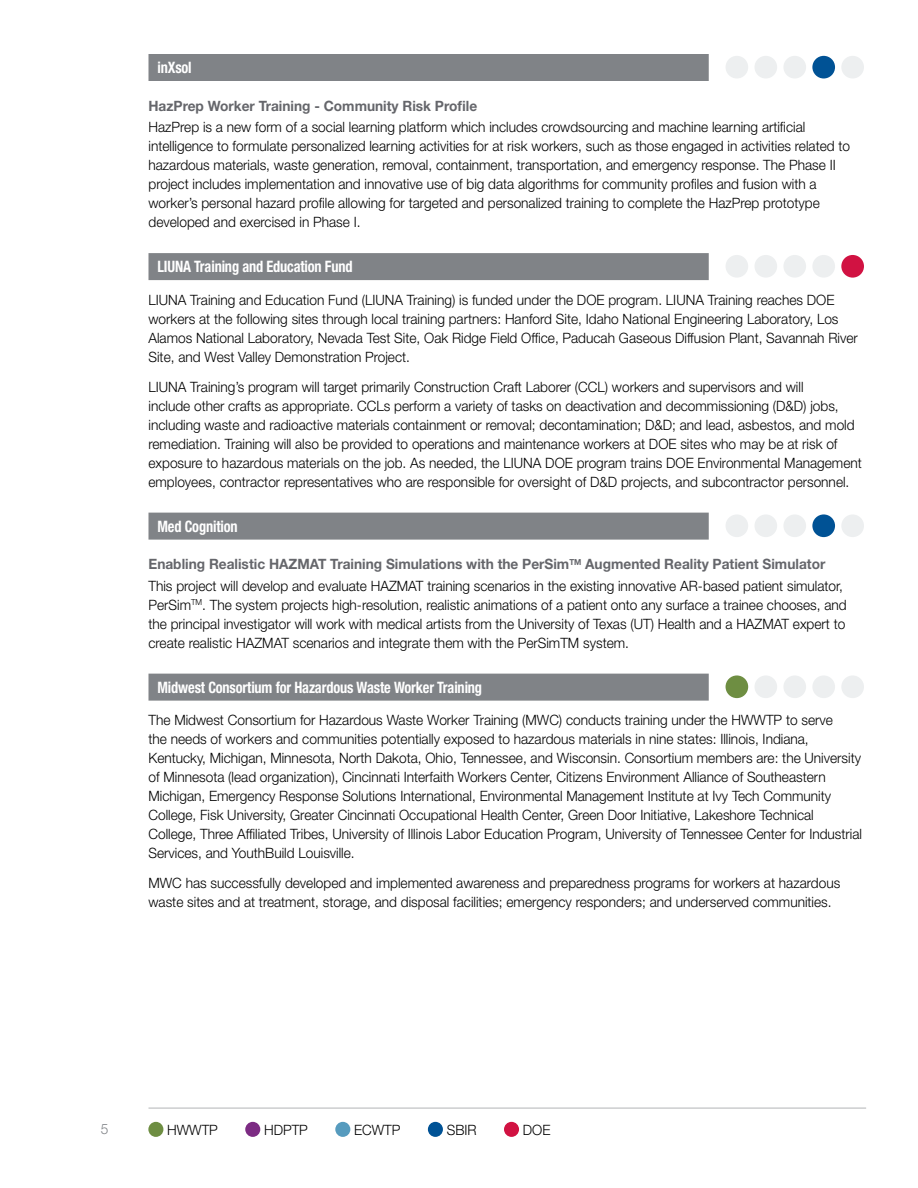
<style>
.page{position:relative;width:918px;height:1188px;background:#fff}
.page>*{position:absolute;margin:0;border:0;box-sizing:border-box;transform-origin:0 0}
.Activities_and_Progr{font:700 condensed 15.75px "Helvetica Neue LT Std";letter-spacing:-.01em;color:#fff;scale:.91 1}
.t1{font:300 14.25px/19px "Helvetica Neue LT Std";color:#000;scale:.96 1}
.SBIR_Subheads{font:700 14.25px "Helvetica Neue LT Std";color:#65666b;scale:.96 1}
.t2{font:300 14.25px "Helvetica Neue LT Std";color:#808387;scale:.96 1}
.s1{font-weight:700;color:#65666b}
</style>
<div class="page">
<div style="left:148px;top:1122px;width:15px;height:15px;background:#6e8e42;border-radius:50%"></div>
<div style="left:245px;top:1122px;width:15px;height:15px;background:#7c2b83;border-radius:50%"></div>
<div style="left:335px;top:1122px;width:15px;height:15px;background:#569bbe;border-radius:50%"></div>
<div style="left:428px;top:1122px;width:15px;height:15px;background:#005295;border-radius:50%"></div>
<div style="left:504px;top:1122px;width:15px;height:15px;background:#d11242;border-radius:50%"></div>
<hr style="left:148px;top:1108px;width:718px;height:1px;background:#b2b4b6">
<div style="left:148px;top:54px;width:561px;height:27px;background:#808387"></div>
<div style="left:148px;top:253px;width:561px;height:27px;background:#808387"></div>
<div style="left:148px;top:513px;width:561px;height:27px;background:#808387"></div>
<div style="left:148px;top:674px;width:561px;height:27px;background:#808387"></div>
<div style="left:726px;top:56px;width:22px;height:23px;background:#edeff0;border-radius:50%"></div>
<div style="left:754px;top:56px;width:23px;height:23px;background:#edeff0;border-radius:50%"></div>
<div style="left:783px;top:56px;width:23px;height:23px;background:#edeff0;border-radius:50%"></div>
<div style="left:812px;top:56px;width:23px;height:23px;background:#005295;border-radius:50%"></div>
<div style="left:841px;top:56px;width:23px;height:23px;background:#edeff0;border-radius:50%"></div>
<div style="left:726px;top:255px;width:22px;height:23px;background:#edeff0;border-radius:50%"></div>
<div style="left:754px;top:255px;width:23px;height:23px;background:#edeff0;border-radius:50%"></div>
<div style="left:783px;top:255px;width:23px;height:23px;background:#edeff0;border-radius:50%"></div>
<div style="left:812px;top:255px;width:23px;height:23px;background:#edeff0;border-radius:50%"></div>
<div style="left:841px;top:255px;width:23px;height:23px;background:#d11242;border-radius:50%"></div>
<div style="left:726px;top:514px;width:22px;height:23px;background:#edeff0;border-radius:50%"></div>
<div style="left:754px;top:514px;width:23px;height:23px;background:#edeff0;border-radius:50%"></div>
<div style="left:783px;top:514px;width:23px;height:23px;background:#edeff0;border-radius:50%"></div>
<div style="left:812px;top:514px;width:23px;height:23px;background:#005295;border-radius:50%"></div>
<div style="left:841px;top:514px;width:23px;height:23px;background:#edeff0;border-radius:50%"></div>
<div style="left:726px;top:675px;width:22px;height:23px;background:#6e8e42;border-radius:50%"></div>
<div style="left:754px;top:675px;width:23px;height:23px;background:#edeff0;border-radius:50%"></div>
<div style="left:783px;top:675px;width:23px;height:23px;background:#edeff0;border-radius:50%"></div>
<div style="left:812px;top:675px;width:23px;height:23px;background:#edeff0;border-radius:50%"></div>
<div style="left:841px;top:675px;width:23px;height:23px;background:#edeff0;border-radius:50%"></div>
<p class="Activities_and_Progr" style="left:158px;top:58px;width:39px">inXsol</p>
<p class="t1" style="left:148px;top:95px;width:686px;line-height:21.1px"><span class="s1">HazPrep Worker Training - Community Risk Profile<br></span>HazPrep is a new form of a social learning platform which includes crowdsourcing and machine learning artificial</p>
<p class="t1" style="left:148px;top:136px;width:732px">intelligence to formulate personalized learning activities for at risk workers, such as those engaged in activities related to hazardous materials, waste generation, removal, containment, transportation, and emergency response. The Phase II project includes implementation and innovative use of big data algorithms for community profiles and fusion with a worker’s personal hazard profile allowing for targeted and personalized training to complete the HazPrep prototype developed and exercised in Phase I.</p>
<p class="Activities_and_Progr" style="left:158px;top:257px;width:216px">LIUNA Training and Education Fund</p>
<p class="t1" style="left:148px;top:290px;width:740px">LIUNA Training and Education Fund (LIUNA Training) is funded under the DOE program. LIUNA Training reaches DOE workers at the following sites through local training partners: Hanford Site, Idaho National Engineering Laboratory, Los Alamos National Laboratory, Nevada Test Site, Oak Ridge Field Office, Paducah Gaseous Diffusion Plant, Savannah River Site, and West Valley Demonstration Project.</p>
<p class="t1" style="left:148px;top:377px;width:745px">LIUNA Training’s program will target primarily Construction Craft Laborer (CCL) workers and supervisors and will<br>include other crafts as appropriate. CCLs perform a variety of tasks on deactivation and decommissioning (D&amp;D) jobs, including waste and radioactive materials containment or removal; decontamination; D&amp;D; and lead, asbestos, and mold remediation. Training will also be provided to operations and maintenance workers at DOE sites who may be at risk of exposure to hazardous materials on the job. As needed, the LIUNA DOE program trains DOE Environmental Management employees, contractor representatives who are responsible for oversight of D&amp;D projects, and subcontractor personnel.</p>
<p class="Activities_and_Progr" style="left:158px;top:516px;width:90px">Med Cognition</p>
<p class="SBIR_Subheads" style="left:148px;top:556px;width:707px">Enabling Realistic HAZMAT Training Simulations with the PerSim<sup>TM</sup> Augmented Reality Patient Simulator</p>
<p class="t1" style="left:148px;top:576px;width:729px">This project will develop and evaluate HAZMAT training scenarios in the existing innovative AR-based patient simulator, PerSim<sup>TM</sup>. The system projects high-resolution, realistic animations of a patient onto any surface a trainee chooses, and the principal investigator will work with medical artists from the University of Texas (UT) Health and a HAZMAT expert to create realistic HAZMAT scenarios and integrate them with the PerSimTM system.</p>
<p class="Activities_and_Progr" style="left:158px;top:677px;width:358px">Midwest Consortium for Hazardous Waste Worker Training</p>
<p class="t1" style="left:148px;top:710px;width:745px">The Midwest Consortium for Hazardous Waste Worker Training (MWC) conducts training under the HWWTP to serve<br>the needs of workers and communities potentially exposed to hazardous materials in nine states: Illinois, Indiana, Kentucky, Michigan, Minnesota, North Dakota, Ohio, Tennessee, and Wisconsin. Consortium members are: the University of Minnesota (lead organization), Cincinnati Interfaith Workers Center, Citizens Environment Alliance of Southeastern Michigan, Emergency Response Solutions International, Environmental Management Institute at Ivy Tech Community College, Fisk University, Greater Cincinnati Occupational Health Center, Green Door Initiative, Lakeshore Technical College, Three Affiliated Tribes, University of Illinois Labor Education Program, University of Tennessee Center for Industrial Services, and YouthBuild Louisville.</p>
<p class="t1" style="left:148px;top:873px;width:722px">MWC has successfully developed and implemented awareness and preparedness programs for workers at hazardous waste sites and at treatment, storage, and disposal facilities; emergency responders; and underserved communities.</p>
<p class="t2" style="left:101px;top:1120px;width:9px">5</p>
<p class="t1" style="left:167px;top:1121px;width:54px">HWWTP</p>
<p class="t1" style="left:264px;top:1121px;width:47px">HDPTP</p>
<p class="t1" style="left:354px;top:1121px;width:50px">ECWTP</p>
<p class="t1" style="left:447px;top:1121px;width:33px">SBIR</p>
<p class="t1" style="left:523px;top:1121px;width:30px">DOE</p>
</div>
